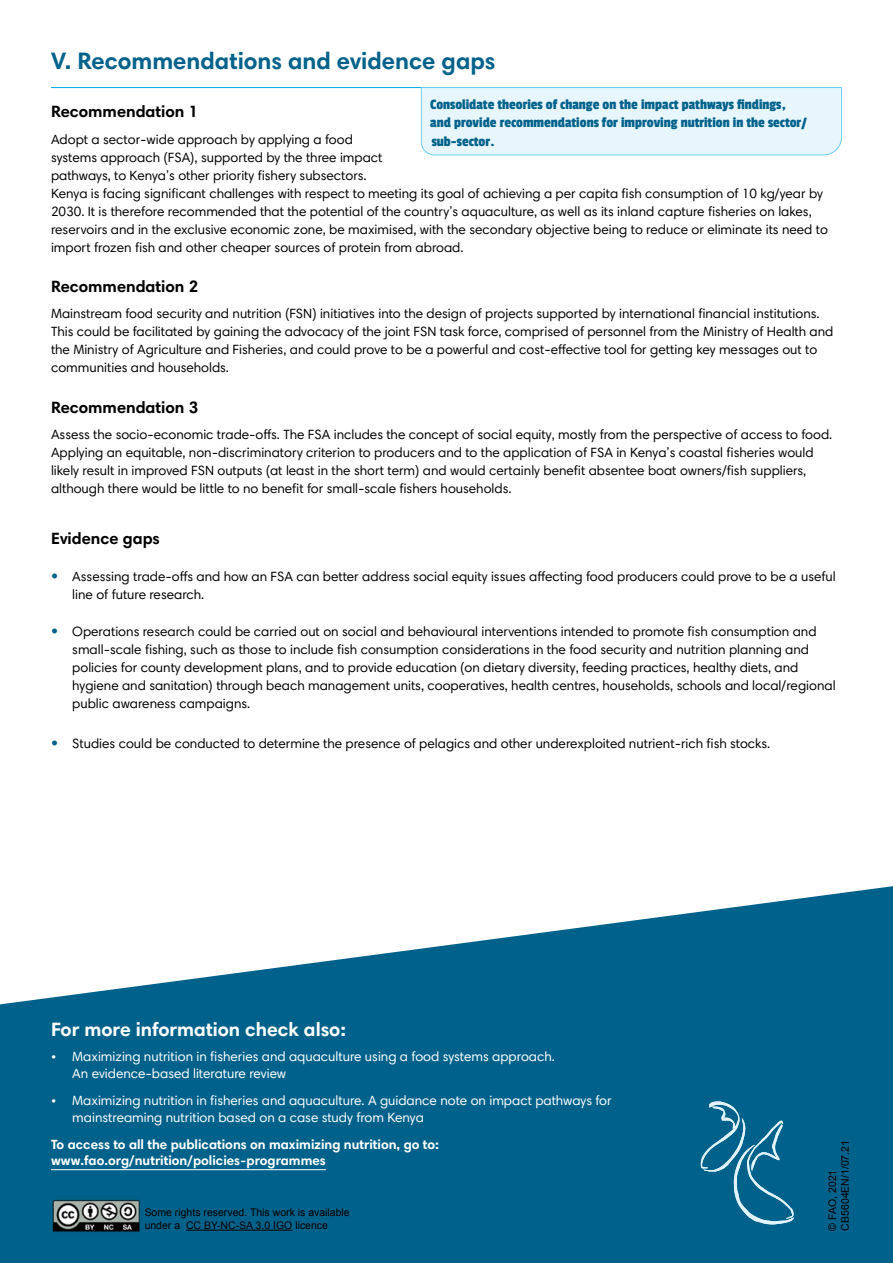
<style>
.page{position:relative;width:893px;height:1263px;background:#fff}
.page>*{position:absolute;margin:0;border:0;box-sizing:border-box;transform-origin:0 0}
.t1{font:700 24px "Harmonia Sans W1 G";color:#00628b}
.t2{font:700 19.5px "Harmonia Sans W1 G";color:#fff}
.t3{font:700 16.5px "Harmonia Sans W1 G";color:#000}
.t4{font:700 16.5px "Harmonia Sans W1 G";color:#00628b}
.t5{font:15px/18px "Passion One";color:#00628b}
.t6{font:13.5px/18px "Harmonia Sans W1 G";color:#000}
.t7{font:13.5px/27.2px "Harmonia Sans W1 G";color:#fff}
.t8{font:700 13.5px/16.5px "Harmonia Sans W1 G";color:#fff}
.t9{font:10.5px/12.6px "Arial";color:#000}
</style>
<div class="page">
<div style="left:0;top:872px;width:893px;height:391px;background:#00628b"></div>
<svg style="left:701px;top:1101px;width:93px;height:123px"></svg>
<svg style="left:0;top:872px;width:893px;height:133px;fill:#fff"></svg>
<img style="left:52px;top:1199px;width:88px;height:33px">
<hr style="left:186px;top:1230px;width:106px;height:1px;background:#000">
<hr style="left:51px;top:1169px;width:275px;height:1px;background:#fff">
<hr style="left:51px;top:87px;width:791px;height:1px;background:#00aeef">
<div style="left:421px;top:87px;width:421px;height:69px;background:#e7f6fd"></div>
<h1 class="t1" style="left:51px;top:45px;width:446px">.V Recommendations and evidence gaps</h1>
<p class="t3" style="left:51px;top:101px;width:149px">Recommendation 1</p>
<p class="t6" style="left:51px;top:130px;width:778px">Adopt a sector-wide approach by applying a food<br>systems approach (FSA ,) supported by the three impact<br>pathways to, Kenya s’ other priority fishery subsectors.<br>Kenya is facing significant challenges with respect to meeting its goal of achieving a per capita fish consumption of 10 kg/year by 2030. isIt therefore recommended that the potential of the country s’ aquaculture, as well as its inland capture fisheries on lakes, reservoirs and in the exclusive economic zone, be maximised, with the secondary objective being to reduce or eliminate its need to import frozen fish and other cheaper sources of protein from abroad.</p>
<p class="t3" style="left:51px;top:276px;width:149px">Recommendation 2</p>
<p class="t6" style="left:51px;top:305px;width:784px">Mainstream food security and nutrition (FSN) initiatives into the design of projects supported by international financial institutions.<br>This could be facilitated by gaining the advocacy of the joint FSN task force, comprised of personnel from the Ministry of Health and the Ministry of Agriculture and Fisheries, and could prove to be a powerful and cost-effective tool for getting key messages out to communities and households.</p>
<p class="t3" style="left:51px;top:396px;width:149px">Recommendation 3</p>
<p class="t6" style="left:51px;top:425px;width:783px">Assess the socio-economic trade-offs. The FSA includes the concept of social equity, mostly from the perspective of access to food.<br>Applying an equitable, non-discriminatory criterion to producers and to the application of FSA in Kenya s’ coastal fisheries would likely result in improved FSN outputs (at least in the short term) and would certainly benefit absentee boat owners/fish suppliers, although there would be little to no benefit for small-scale fishers households.</p>
<p class="t3" style="left:51px;top:528px;width:110px">Evidence gaps</p>
<p class="t6" style="left:72px;top:567px;width:765px">Assessing trade-offs and how an FSA can better address social equity issues affecting food producers could prove to be a useful</p>
<p class="t5" style="left:430px;top:96px;width:378px">Consolidate theories of change on the impact pathways findings, and provide recommendations for improving nutrition in the sector/ sub-sector.</p>
<p class="t4" style="left:51px;top:565px;width:9px">•</p>
<p class="t4" style="left:51px;top:620px;width:9px">•</p>
<p class="t4" style="left:51px;top:732px;width:9px">•</p>
<p class="t6" style="left:72px;top:585px;width:134px">line of future research.</p>
<p class="t6" style="left:72px;top:622px;width:746px">Operations research could be carried out on social and behavioural interventions intended to promote fish consumption and</p>
<p class="t6" style="left:72px;top:640px;width:765px">small-scale fishing, such as those to include fish consumption considerations in the food security and nutrition planning and policies for county development plans, and to provide education (on dietary diversity, feeding practices, healthy diets, and hygiene and sanitation) through beach management units, cooperatives, health centres, households, schools and local/regional public awareness campaigns.</p>
<p class="t6" style="left:72px;top:734px;width:700px">Studies could be conducted to determine the presence of pelagics and other underexploited nutrient-rich fish stocks.</p>
<h2 class="t2" style="left:51px;top:1017px;width:297px">For more information check also:</h2>
<p class="t7" style="left:72px;top:1043px;width:484px">Maximizing nutrition in fisheries and aquaculture using a food systems approach.</p>
<p class="t7" style="left:51px;top:1043px;width:7px">•</p>
<p class="t7" style="left:51px;top:1087px;width:7px">•</p>
<p class="t7" style="left:72px;top:1059px;width:541px">An evidence-based literature review<br>Maximizing nutrition in fisheries and aquaculture A. guidance note on impact pathways for</p>
<p class="t7" style="left:72px;top:1103px;width:353px">mainstreaming nutrition based on a case study from Kenya</p>
<p class="t8" style="left:51px;top:1135px;width:389px">To access to all the publications on maximizing nutrition, go to: www.fao.org/nutrition/policies-programmes</p>
<p class="t9" style="left:186px;top:1206px;width:165px;text-indent:-41px">Some rights reserved. This work is available<br>CC BY-NC-SA 3.0 IGO licence</p>
<p class="t9" style="left:145px;top:1219px;width:37px">under a</p>
<p class="t9" style="left:826px;top:1230px;width:92px;rotate:-90deg">© FAO, 2021<br>CB5604EN/1/07.21</p>
</div>
